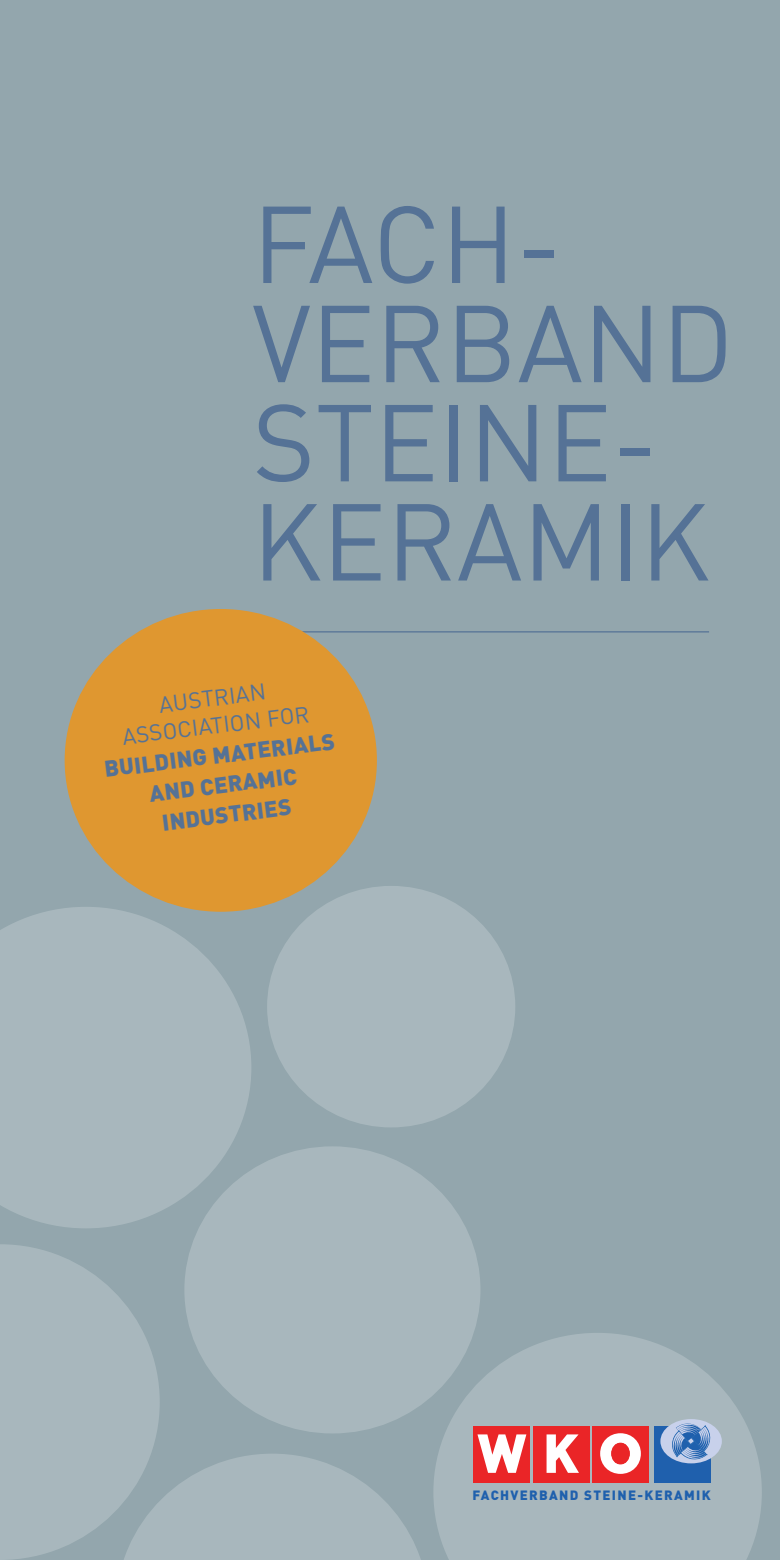
<style>
.page{position:relative;width:780px;height:1560px;background:#fff}
.page>*{position:absolute;margin:0;border:0;box-sizing:border-box;transform-origin:0 0}
.t1{font:107.25px/99px "DIN";color:#557296}
.t2{font:900 22.5px/30px "DIN";color:#557296;text-align:center}
.t3{font:22.5px/27.5px "DIN";color:#557296}
.t4{font:900 13.25px "DIN";letter-spacing:.1em;color:#1f60ad}
</style>
<div class="page">
<div style="left:0;top:0;width:780px;height:1559px;background:#93a6ad"></div>
<hr style="left:266px;top:631px;width:443px;height:1px;background:#557296">
<svg style="left:433px;top:1332px;width:328px;height:227px;fill:#a8b7bd"></svg>
<div style="left:65px;top:609px;width:312px;height:302px;background:#df9730;border-radius:50%"></div>
<svg style="left:0;top:906px;width:251px;height:322px;background:#a5b4ba"></svg>
<div style="left:184px;top:1146px;width:296px;height:287px;background:#a8b7bd;border-radius:50%"></div>
<div style="left:267px;top:885px;width:248px;height:242px;background:#a8b7bd;border-radius:50%"></div>
<svg style="left:0;top:1244px;width:160px;height:315px;fill:#a8b7bd"></svg>
<svg style="left:116px;top:1453px;width:304px;height:106px"></svg>
<div style="left:592px;top:1425px;width:56px;height:56px;background:#ea2527"></div>
<div style="left:533px;top:1425px;width:56px;height:56px;background:#ea2527"></div>
<svg style="left:546px;top:1434px;width:33px;height:38px"></svg>
<div style="left:473px;top:1425px;width:57px;height:56px;background:#ea2527"></div>
<svg style="left:477px;top:1434px;width:49px;height:38px"></svg>
<svg style="left:600px;top:1433px;width:40px;height:40px"></svg>
<div style="left:611px;top:1442px;width:18px;height:21px;background:#ea2527;border-radius:50%"></div>
<div style="left:611px;top:1442px;width:18px;height:22px;border:1px solid #ea2527;border-radius:50%"></div>
<div style="left:654px;top:1425px;width:56px;height:57px;background:#1f60ad"></div>
<div style="left:660px;top:1418px;width:61px;height:45px;background:#c8d1eb;border-radius:50%"></div>
<svg style="left:670px;top:1421px;width:41px;height:39px"></svg>
<p class="t1" style="left:252px;top:193px;width:483px">FACH-<br>VERBAND<br>STEINE-<br>KERAMIK</p>
<p class="t3" style="left:117px;top:695px;width:159px;text-indent:40px;rotate:-7deg">AUSTRIAN<br>ASSOCIATION for</p>
<p class="t2" style="left:102px;top:753px;width:233px;rotate:-7deg">BUILDING MATERIALS<br>AND CERAMIC<br>INDUSTRIES</p>
<p class="t4" style="left:472px;top:1485px;width:240px">FACHVERBAND STEINE-KERAMIK</p>
</div>
